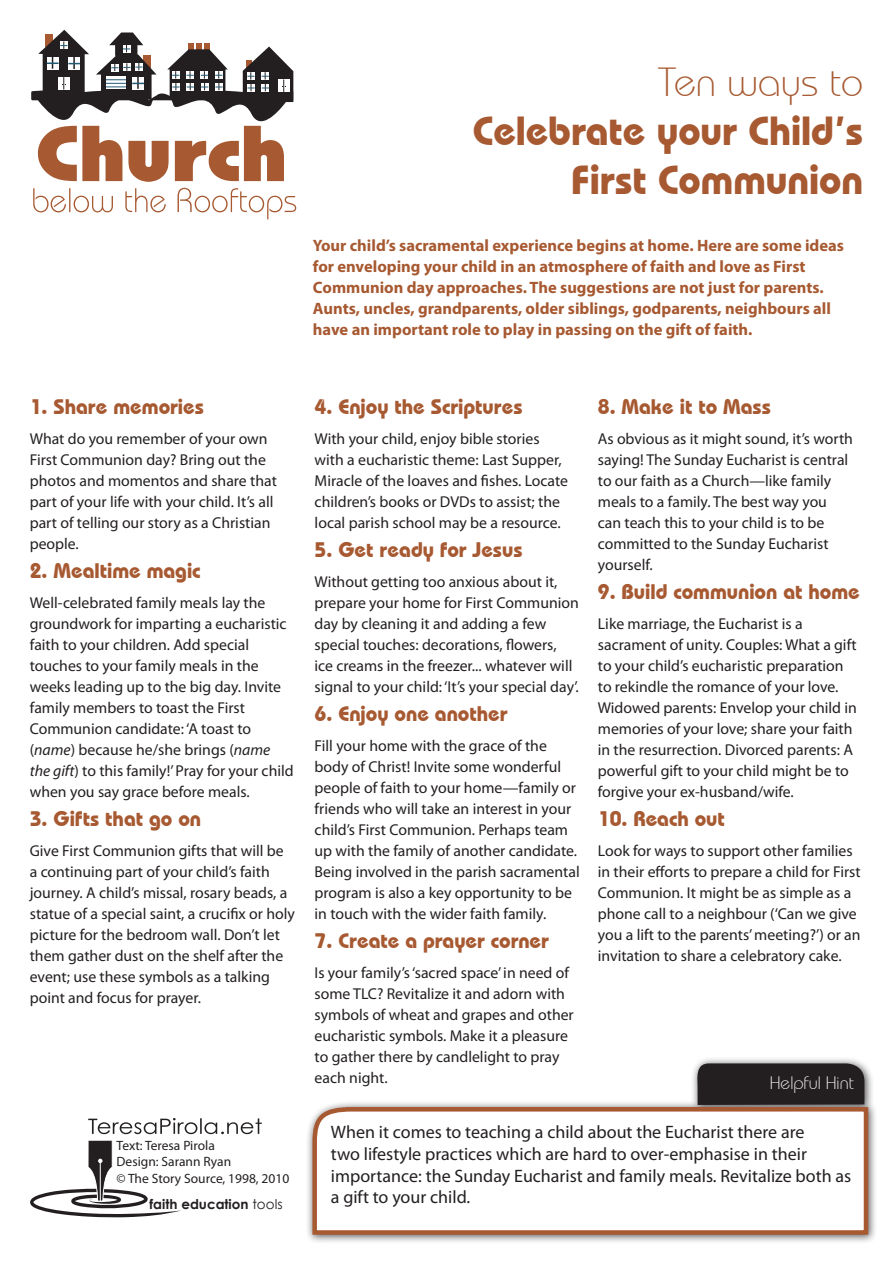
<style>
.page{position:relative;width:893px;height:1263px;background:#fff}
.page>*{position:absolute;margin:0;border:0;box-sizing:border-box;transform-origin:0 0}
.t1{font:700 40.5px/48.6px "Bauhaus IT Cby BT";color:#a75931;text-align:right}
.t2{font:300 40.5px "Bauhaus IT Cby BT";color:#a75931}
.number_and_headingul{font:700 21px "Bauhaus IT Cby BT";color:#a75931}
.t3{font:18px/21.8px "Myriad Pro";color:#231f20}
.t4{font:300 18px "Bauhaus IT Cby BT";color:#fff}
.introduction_ultrama{font:700 16.5px/21px "Myriad Pro";color:#a75931}
.body_text{font:15.75px/21px "Myriad Pro";color:#231f20}
.t5{font:13.5px/16.2px "Myriad Pro";color:#231f20}
.number_and_heading_c{font:700 13.5px "Century Gothic";color:#231f20}
.s1{font-style:italic}
.s2{font-weight:400}
</style>
<div class="page">
<div style="left:691px;top:1057px;width:183px;height:57px;background:#231f20;opacity:.75"></div>
<div style="left:695px;top:1063px;width:169px;height:37px;background:#231f20"></div>
<svg style="left:33px;top:188px;width:263px;height:31px"></svg>
<svg style="left:31px;top:30px;width:263px;height:152px"></svg>
<div style="left:306px;top:1100px;width:572px;height:144px;background:#231f20;opacity:.75"></div>
<svg style="left:310px;top:1105px;width:560px;height:132px"></svg>
<svg style="left:88px;top:1118px;width:174px;height:16px"></svg>
<svg style="left:30px;top:1140px;width:151px;height:77px"></svg>
<p class="t2" style="left:657px;top:57px;width:207px">Ten ways to</p>
<p class="t1" style="left:473px;top:106px;width:392px">Celebrate your Child’s<br>First Communion</p>
<p class="introduction_ultrama" style="left:313px;top:234px;width:532px">Your child’s sacramental experience begins at home. Here are some ideas for enveloping your child in an atmosphere of faith and love as First Communion day approaches. The suggestions are not just for parents.<br>Aunts, uncles, grandparents, older siblings, godparents, neighbours all have an important role to play in passing on the gift of faith.</p>
<p class="number_and_headingul" style="left:30px;top:394px;width:176px">1. Share memories</p>
<p class="body_text" style="left:30px;top:427px;width:249px">What do you remember of your own<br>First Communion day? Bring out the photos and momentos and share that part of your life with your child. It’s all part of telling our story as a Christian people.</p>
<p class="number_and_headingul" style="left:30px;top:558px;width:172px">2. Mealtime magic</p>
<p class="body_text" style="left:30px;top:591px;width:265px">Well-celebrated family meals lay the groundwork for imparting a eucharistic faith to your children. Add special touches to your family meals in the weeks leading up to the big day. Invite family members to toast the First Communion candidate: ‘A toast to (<span class="s1">name</span>) because he/she brings (<span class="s1">name the gift</span>) to this family!’ Pray for your child when you say grace before meals.</p>
<p class="number_and_headingul" style="left:30px;top:806px;width:173px">3. Gifts that go on</p>
<p class="body_text" style="left:30px;top:839px;width:267px">Give First Communion gifts that will be a continuing part of your child’s faith journey. A child’s missal, rosary beads, a statue of a special saint, a crucifix or holy picture for the bedroom wall. Don’t let them gather dust on the shelf after the event; use these symbols as a talking point and focus for prayer.</p>
<p class="t5" style="left:117px;top:1137px;width:116px">Text: Teresa Pirola<br>Design: Sarann Ryan</p>
<p class="t5" style="left:117px;top:1170px;width:174px">© The Story Source, 1998, 2010</p>
<p class="number_and_heading_c" style="left:150px;top:1194px;width:135px">faith education <span class="s2">tools</span></p>
<p class="number_and_headingul" style="left:315px;top:394px;width:210px">4. Enjoy the Scriptures</p>
<p class="body_text" style="left:315px;top:427px;width:255px">With your child, enjoy bible stories with a eucharistic theme: Last Supper, Miracle of the loaves and fishes. Locate children’s books or DVDs to assist; the local parish school may be a resource.</p>
<p class="number_and_headingul" style="left:315px;top:537px;width:209px">5. Get ready for Jesus</p>
<p class="body_text" style="left:315px;top:570px;width:266px">Without getting too anxious about it, prepare your home for First Communion day by cleaning it and adding a few special touches: decorations, flowers, ice creams in the freezer... whatever will signal to your child: ‘It’s your special day’.</p>
<p class="number_and_headingul" style="left:315px;top:701px;width:194px">6. Enjoy one another</p>
<p class="body_text" style="left:315px;top:734px;width:267px">Fill your home with the grace of the body of Christ! Invite some wonderful people of faith to your home—family or friends who will take an interest in your child’s First Communion. Perhaps team up with the family of another candidate.<br>Being involved in the parish sacramental program is also a key opportunity to be in touch with the wider faith family.</p>
<p class="number_and_headingul" style="left:315px;top:928px;width:236px">7. Create a prayer corner</p>
<p class="body_text" style="left:315px;top:961px;width:261px">Is your family’s ‘sacred space’ in need of some TLC? Revitalize it and adorn with symbols of wheat and grapes and other eucharistic symbols. Make it a pleasure to gather there by candlelight to pray each night.</p>
<p class="number_and_headingul" style="left:598px;top:394px;width:175px">8. Make it to Mass</p>
<p class="body_text" style="left:598px;top:427px;width:257px">As obvious as it might sound, it’s worth saying! The Sunday Eucharist is central to our faith as a Church—like family meals to a family. The best way you can teach this to your child is to be committed to the Sunday Eucharist yourself.</p>
<p class="number_and_headingul" style="left:598px;top:579px;width:263px">9. Build communion at home</p>
<p class="body_text" style="left:598px;top:612px;width:261px">Like marriage, the Eucharist is a sacrament of unity. Couples: What a gift to your child’s eucharistic preparation to rekindle the romance of your love.<br>Widowed parents: Envelop your child in memories of your love; share your faith in the resurrection. Divorced parents: A powerful gift to your child might be to forgive your ex-husband/wife.</p>
<p class="number_and_headingul" style="left:598px;top:806px;width:128px">10. Reach out</p>
<p class="body_text" style="left:598px;top:839px;width:264px">Look for ways to support other families in their efforts to prepare a child for First Communion. It might be as simple as a phone call to a neighbour (‘Can we give you a lift to the parents’ meeting?’) or an invitation to share a celebratory cake.</p>
<p class="t4" style="left:770px;top:1071px;width:86px">Helpful Hint</p>
<p class="t3" style="left:331px;top:1121px;width:522px">When it comes to teaching a child about the Eucharist there are<br>two lifestyle practices which are hard to over-emphasise in their importance: the Sunday Eucharist and family meals. Revitalize both as a gift to your child.</p>
</div>
